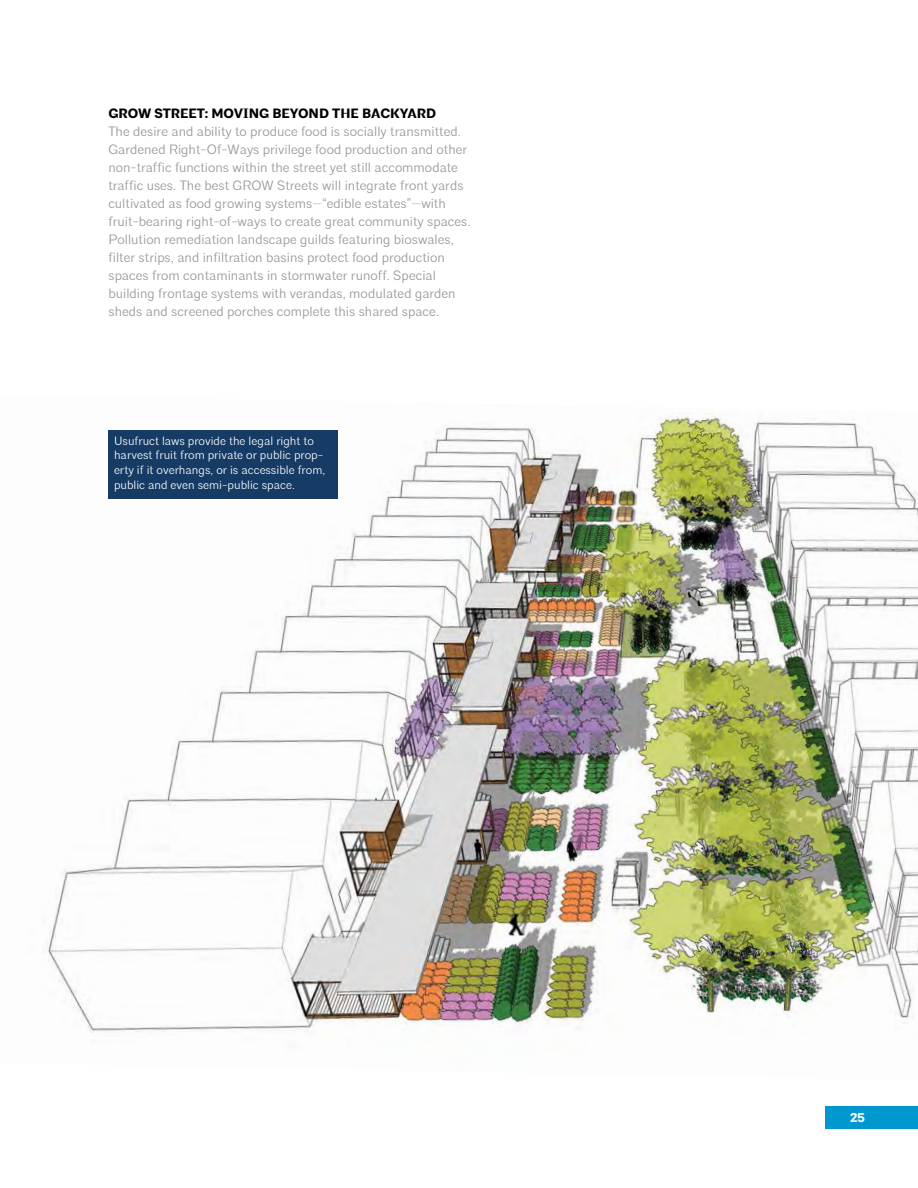
<style>
.page{position:relative;width:918px;height:1188px;background:#fff}
.page>*{position:absolute;margin:0;border:0;box-sizing:border-box;transform-origin:0 0}
.t1{font:300 13.5px/18px "Architype";color:#939598}
.t2{font:700 13.5px "Architype";color:#000}
.t3{font:700 12.75px "Architype";color:#fff}
.t4{font:300 12px/14.7px "Architype";color:#fff}
</style>
<div class="page">
<div style="left:825px;top:1106px;width:93px;height:23px;background:#0098cf"></div>
<img style="left:43px;top:408px;width:875px;height:625px">
<div style="left:108px;top:430px;width:230px;height:68px;background:#163b65"></div>
<p class="t2" style="left:108px;top:105px;width:329px">GROW STREET: MOVING BEYOND THE BACKYARD</p>
<p class="t1" style="left:108px;top:123px;width:364px">The desire and ability to produce food is socially transmitted.<br>Gardened Right-Of-Ways privilege food production and other non-traffic functions within the street yet still accommodate traffic uses. The best GROW Streets will integrate front yards cultivated as food growing systems—“edible estates”—with fruit-bearing right-of-ways to create great community spaces.<br>Pollution remediation landscape guilds featuring bioswales, filter strips, and infiltration basins protect food production spaces from contaminants in stormwater runoff. Special building frontage systems with verandas, modulated garden sheds and screened porches complete this shared space.</p>
<p class="t4" style="left:114px;top:433px;width:213px">Usufruct laws provide the legal right to harvest fruit from private or public prop&shy;erty if it overhangs, or is accessible from, public and even semi-public space.</p>
<p class="t3" style="left:850px;top:1110px;width:16px">25</p>
</div>
